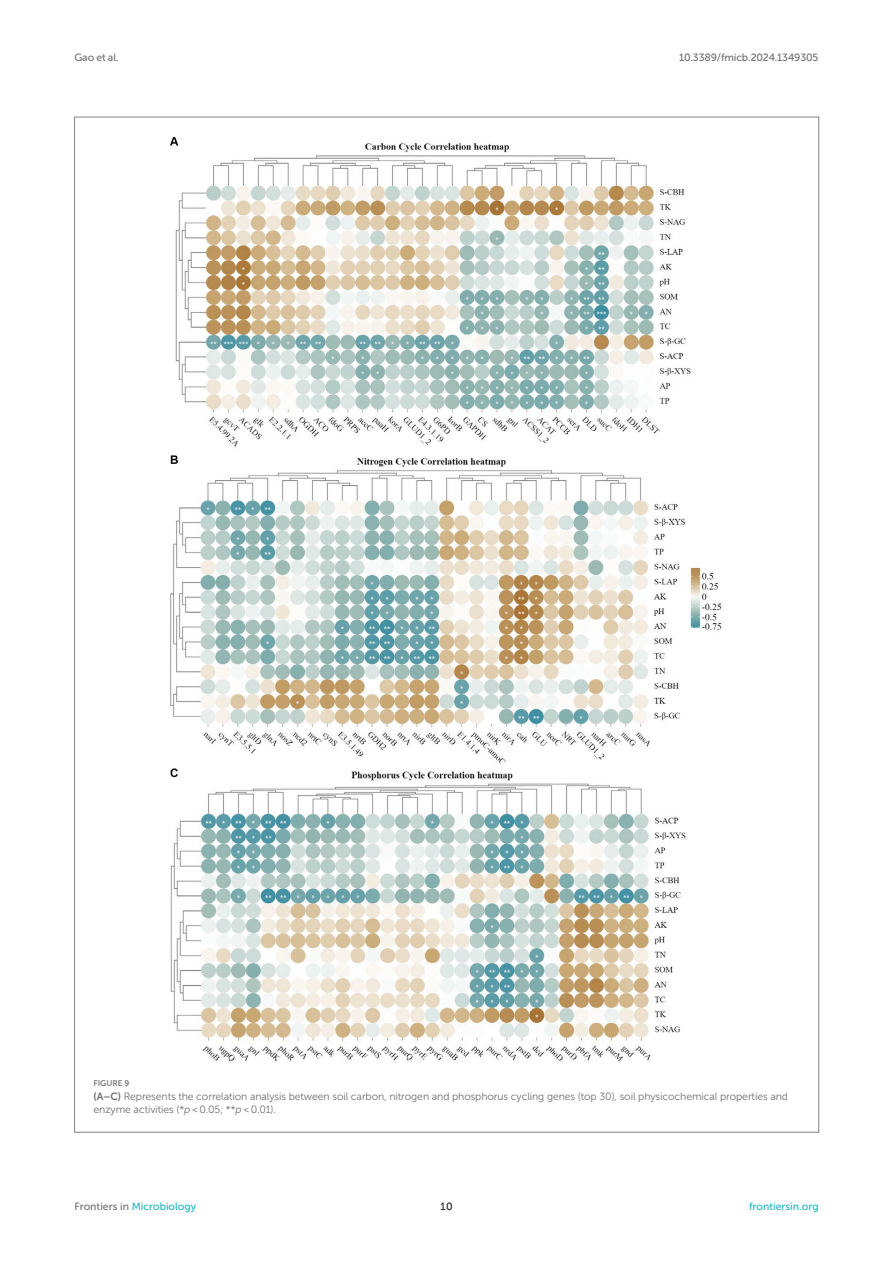
<style>
.page{position:relative;width:893px;height:1263px;background:#fff}
.page>*{position:absolute;margin:0;border:0;box-sizing:border-box;transform-origin:0 0}
.FIG_LEG{font:10.5px/13.5px "Museo Sans 300";letter-spacing:-.01em;color:#706f70}
.t1{font:10.5px "Museo Sans 500";color:#1db5c3}
.t2{font:10.5px "Museo Sans 500";letter-spacing:-.015em;color:#706f70}
.t3{font:10.5px "Museo Sans 500";color:#1b1c1b}
.FIG_HD{font:8.25px "Museo Sans 700";letter-spacing:-.01em;color:#7e7f7f}
.s1{font-family:"Museo Sans 700"}
.s2{font-style:italic}
.s3{color:#706f70}
</style>
<div class="page">
<img style="left:170px;top:137px;width:552px;height:926px">
<p class="t2" style="left:74px;top:51px;width:46px">Gao et al.</p>
<p class="t2" style="left:679px;top:51px;width:141px">10.3389/fmicb.2024.1349305</p>
<p class="FIG_HD" style="left:94px;top:1079px;width:37px">FIGURE 9</p>
<p class="FIG_LEG" style="left:94px;top:1089px;width:696px"><span class="s1">(A–C)</span> Represents the correlation analysis between soil carbon, nitrogen and phosphorus cycling genes (top 30), soil physicochemical properties and enzyme activities (*<span class="s2">p</span> &lt; 0.05; **<span class="s2">p</span> &lt; 0.01).</p>
<p class="t1" style="left:74px;top:1200px;width:123px"><span class="s3">Frontiers in</span> Microbiology</p>
<p class="t3" style="left:440px;top:1200px;width:14px">10</p>
<p class="t1" style="left:749px;top:1200px;width:71px">frontiersin.org</p>
</div>
